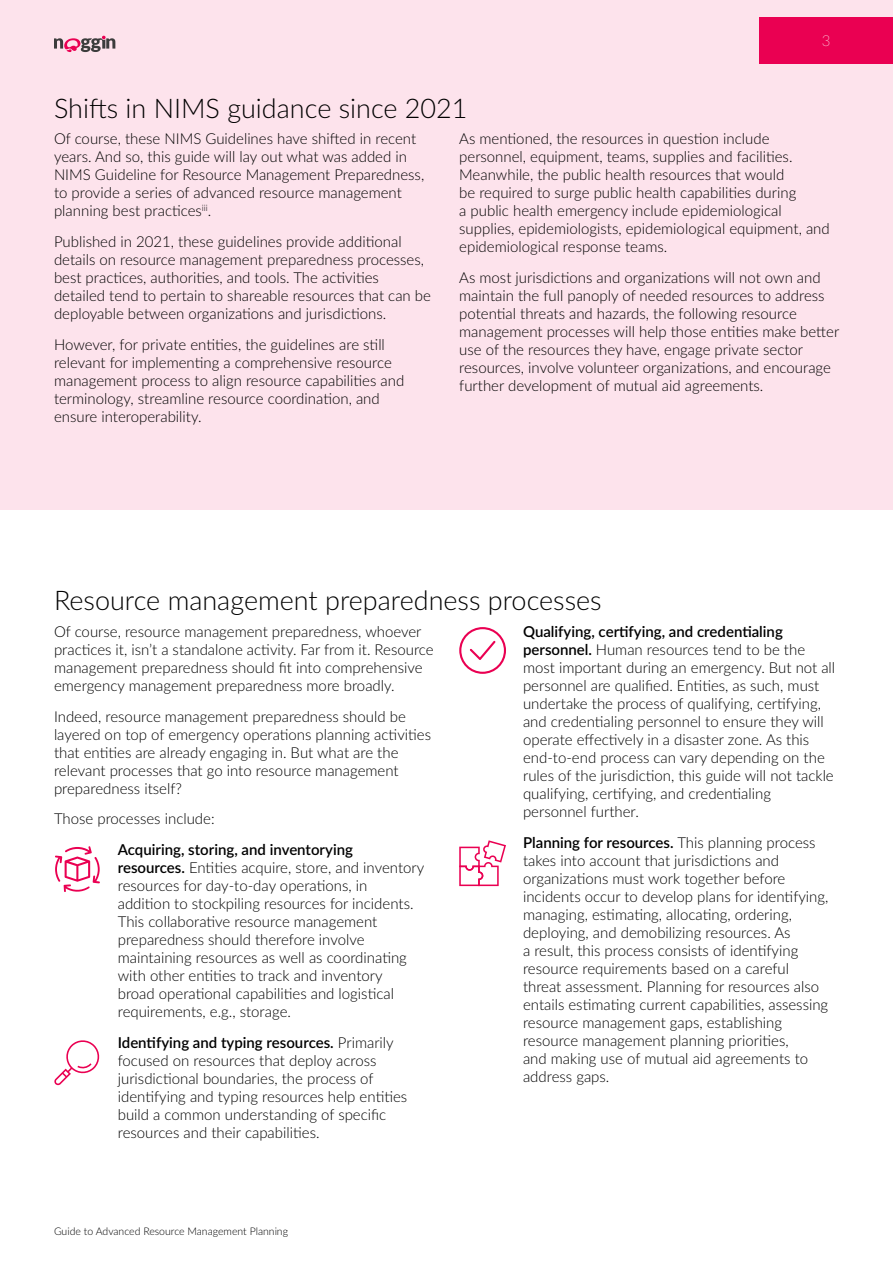
<style>
.page{position:relative;width:893px;height:1263px;background:#fff}
.page>*{position:absolute;margin:0;border:0;box-sizing:border-box;transform-origin:0 0}
.t1{font:300 27px "Lato";color:#000}
.t2{font:300 15px/18px "Lato";color:#000}
.t3{font:100 15px "Lato";color:#fff}
.t4{font:300 10.5px "Lato";color:#000}
.s1{font-weight:600}
</style>
<div class="page">
<div style="left:0;top:0;width:893px;height:509px;background:#fde3ec"></div>
<svg style="left:54px;top:36px;width:61px;height:16px"></svg>
<div style="left:760px;top:17px;width:133px;height:47px;background:#ea0052"></div>
<svg style="left:54px;top:1040px;width:46px;height:45px"></svg>
<svg style="left:459px;top:840px;width:47px;height:46px"></svg>
<svg style="left:55px;top:846px;width:45px;height:46px"></svg>
<svg style="left:459px;top:627px;width:47px;height:47px"></svg>
<p class="t3" style="left:822px;top:30px;width:10px">3</p>
<h1 class="t1" style="left:54px;top:89px;width:415px">Shifts in NIMS guidance since 2021</h1>
<p class="t2" style="left:54px;top:129px;width:372px">Of course, these NIMS Guidelines have shifted in recent years. And so, this guide will lay out what was added in NIMS Guideline for Resource Management Preparedness, to provide a series of advanced resource management planning best practices<sup>iii</sup>.</p>
<p class="t2" style="left:54px;top:232px;width:378px">Published in 2021, these guidelines provide additional details on resource management preparedness processes, best practices, authorities, and tools. The activities detailed tend to pertain to shareable resources that can be deployable between organizations and jurisdictions.</p>
<p class="t2" style="left:54px;top:335px;width:352px">However, for private entities, the guidelines are still relevant for implementing a comprehensive resource management process to align resource capabilities and terminology, streamline resource coordination, and ensure interoperability.</p>
<p class="t2" style="left:459px;top:129px;width:372px">As mentioned, the resources in question include personnel, equipment, teams, supplies and facilities.<br>Meanwhile, the public health resources that would<br>be required to surge public health capabilities during<br>a public health emergency include epidemiological supplies, epidemiologists, epidemiological equipment, and epidemiological response teams.</p>
<p class="t2" style="left:459px;top:268px;width:382px">As most jurisdictions and organizations will not own and maintain the full panoply of needed resources to address potential threats and hazards, the following resource management processes will help those entities make better use of the resources they have, engage private sector resources, involve volunteer organizations, and encourage further development of mutual aid agreements.</p>
<h1 class="t1" style="left:54px;top:582px;width:549px">Resource management preparedness processes</h1>
<p class="t2" style="left:54px;top:622px;width:381px">Of course, resource management preparedness, whoever practices it, isn’t a standalone activity. Far from it. Resource management preparedness should fit into comprehensive emergency management preparedness more broadly.</p>
<p class="t2" style="left:54px;top:707px;width:379px">Indeed, resource management preparedness should be layered on top of emergency operations planning activities that entities are already engaging in. But what are the relevant processes that go into resource management preparedness itself?</p>
<p class="t2" style="left:54px;top:809px;width:162px">Those processes include:</p>
<p class="t2" style="left:118px;top:840px;width:308px"><span class="s1">Acquiring, storing, and inventorying<br>resources.</span> Entities acquire, store, and inventory resources for day-to-day operations, in<br>addition to stockpiling resources for incidents.<br>This collaborative resource management preparedness should therefore involve maintaining resources as well as coordinating with other entities to track and inventory<br>broad operational capabilities and logistical requirements, e.g., storage.</p>
<p class="t2" style="left:118px;top:1033px;width:291px"><span class="s1">Identifying and typing resources.</span> Primarily focused on resources that deploy across jurisdictional boundaries, the process of identifying and typing resources help entities build a common understanding of specific resources and their capabilities.</p>
<p class="t2" style="left:523px;top:622px;width:314px"><span class="s1">Qualifying, certifying, and credentialing personnel.</span> Human resources tend to be the most important during an emergency. But not all personnel are qualified. Entities, as such, must undertake the process of qualifying, certifying, and credentialing personnel to ensure they will operate effectively in a disaster zone. As this end-to-end process can vary depending on the rules of the jurisdiction, this guide will not tackle qualifying, certifying, and credentialing personnel further.</p>
<p class="t2" style="left:523px;top:833px;width:307px"><span class="s1">Planning for resources.</span> This planning process takes into account that jurisdictions and organizations must work together before incidents occur to develop plans for identifying, managing, estimating, allocating, ordering, deploying, and demobilizing resources. As<br>a result, this process consists of identifying resource requirements based on a careful threat assessment. Planning for resources also entails estimating current capabilities, assessing resource management gaps, establishing resource management planning priorities,<br>and making use of mutual aid agreements to address gaps.</p>
<p class="t4" style="left:54px;top:1224px;width:236px">Guide to Advanced Resource Management Planning</p>
</div>
